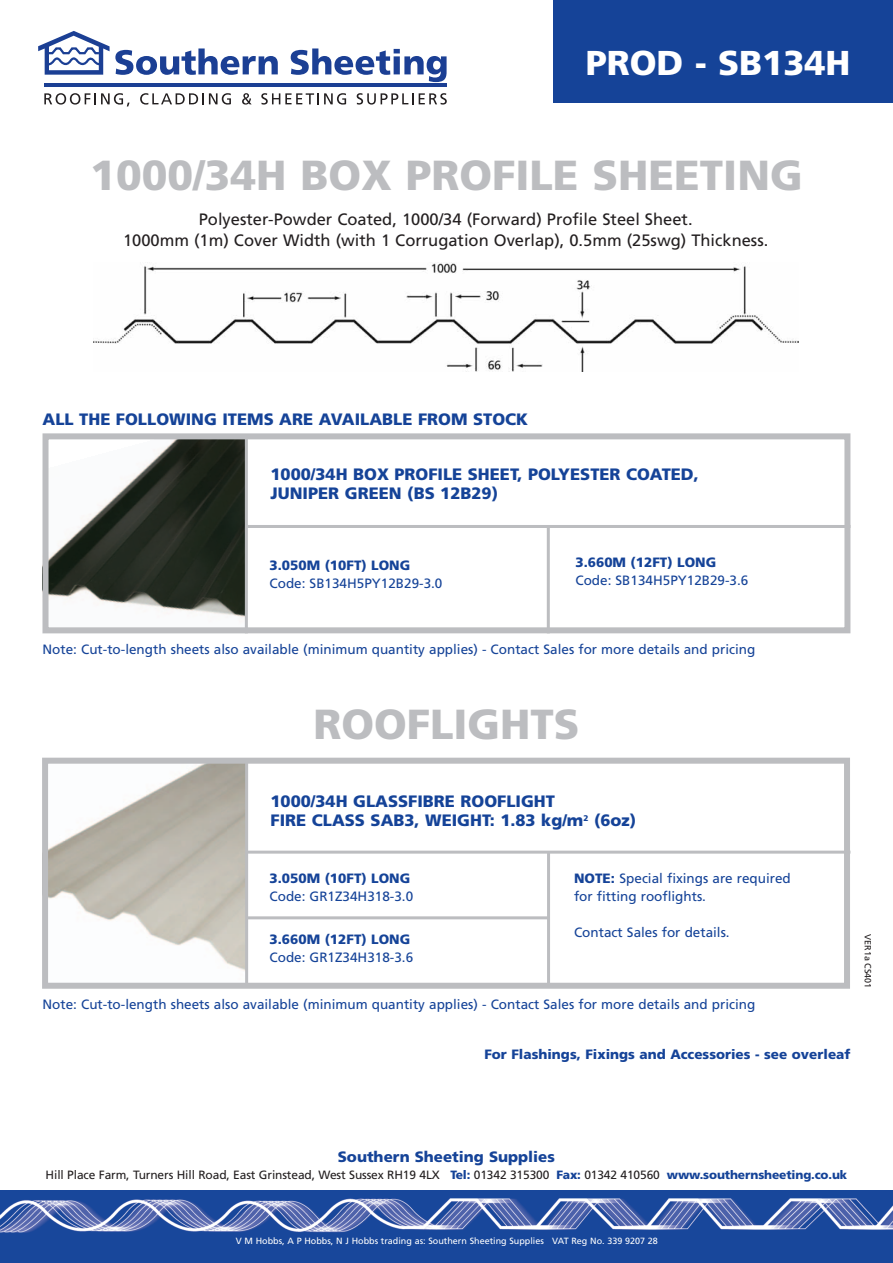
<style>
.page{position:relative;width:893px;height:1263px;background:#fff}
.page>*{position:absolute;margin:0;border:0;box-sizing:border-box;transform-origin:0 0}
.t1{font:900 42px "Frutiger";color:#bcbdc0}
.t2{font:900 34.5px "Frutiger";color:#fff}
.t3{font:900 16.5px/19.5px "Frutiger";color:#154398}
.t4{font:16.5px/21px "Frutiger";color:#231f20;text-align:center}
.t5{font:900 15px "Frutiger";color:#154398}
.t6{font:13.5px/18px "Frutiger";color:#154398}
.t7{font:900 13.5px "Frutiger";color:#154398}
.t8{font:12px "Frutiger";letter-spacing:-.01em;color:#231f20}
.t9{font:9px "Frutiger";color:#fff}
.t10{font:9px "Frutiger";color:#231f20}
.s1{font-weight:900}
.s2{font-weight:900;color:#154398}
</style>
<div class="page">
<img style="left:49px;top:765px;width:196px;height:206px">
<img style="left:50px;top:440px;width:195px;height:186px">
<div style="left:43px;top:433px;width:807px;height:200px;border:6px solid #bcbdc0"></div>
<div style="left:553px;top:0;width:340px;height:102px;background:#154398"></div>
<svg style="left:291px;top:48px;width:156px;height:34px"></svg>
<hr style="left:45px;top:83px;width:402px;height:4px;background:#1b3f94">
<svg style="left:44px;top:93px;width:86px;height:13px"></svg>
<svg style="left:140px;top:93px;width:91px;height:12px"></svg>
<svg style="left:242px;top:93px;width:10px;height:12px"></svg>
<svg style="left:261px;top:93px;width:85px;height:12px"></svg>
<svg style="left:357px;top:93px;width:90px;height:12px"></svg>
<svg style="left:38px;top:31px;width:240px;height:44px"></svg>
<img style="left:0;top:1191px;width:893px;height:72px">
<hr style="left:245px;top:436px;width:3px;height:197px;background:#bcbdc0">
<img style="left:94px;top:263px;width:704px;height:108px">
<hr style="left:247px;top:525px;width:603px;height:3px;background:#bcbdc0">
<hr style="left:547px;top:526px;width:3px;height:107px;background:#bcbdc0">
<hr style="left:547px;top:853px;width:3px;height:132px;background:#bcbdc0">
<div style="left:42px;top:758px;width:808px;height:231px;border:6px solid #bcbdc0"></div>
<hr style="left:245px;top:763px;width:3px;height:222px;background:#bcbdc0">
<hr style="left:247px;top:851px;width:603px;height:3px;background:#bcbdc0">
<hr style="left:247px;top:916px;width:302px;height:3px;background:#bcbdc0">
<h2 class="t2" style="left:586px;top:49px;width:266px">PROD - SB134H</h2>
<h1 class="t1" style="left:90px;top:158px;width:714px">1000/34H BOX PROFILE SHEETING</h1>
<p class="t4" style="left:123px;top:210px;width:647px">Polyester-Powder Coated, 1000/34 (Forward) Profile Steel Sheet.<br>1000mm (1m) Cover Width (with 1 Corrugation Overlap), 0.5mm (25swg) Thickness.</p>
<p class="t3" style="left:43px;top:411px;width:487px">ALL THE FOLLOWING ITEMS ARE AVAILABLE FROM STOCK</p>
<p class="t3" style="left:271px;top:465px;width:430px">1000/34H BOX PROFILE SHEET, POLYESTER COATED,<br>JUNIPER GREEN (BS 12B29)</p>
<p class="t7" style="left:269px;top:560px;width:142px">3.050M (10FT) LONG</p>
<p class="t6" style="left:269px;top:575px;width:174px">Code: SB134H5PY12B29-3.0</p>
<p class="t7" style="left:575px;top:557px;width:142px">3.660M (12FT) LONG</p>
<p class="t6" style="left:575px;top:573px;width:174px">Code: SB134H5PY12B29-3.6</p>
<p class="t6" style="left:43px;top:641px;width:714px">Note: Cut-to-length sheets also available (minimum quantity applies) - Contact Sales for more details and pricing</p>
<h1 class="t1" style="left:313px;top:708px;width:268px">ROOFLIGHTS</h1>
<p class="t3" style="left:271px;top:793px;width:367px">1000/34H GLASSFIBRE ROOFLIGHT<br>FIRE CLASS SAB3, WEIGHT: 1.83 kg/m<sup>2</sup> (6oz)</p>
<p class="t7" style="left:269px;top:873px;width:142px">3.050M (10FT) LONG</p>
<p class="t6" style="left:269px;top:889px;width:145px">Code: GR1Z34H318-3.0</p>
<p class="t7" style="left:269px;top:934px;width:142px">3.660M (12FT) LONG</p>
<p class="t6" style="left:269px;top:949px;width:145px">Code: GR1Z34H318-3.6</p>
<p class="t6" style="left:574px;top:870px;width:218px"><span class="s1">NOTE:</span> Special fixings are required for fitting rooflights.</p>
<p class="t6" style="left:574px;top:924px;width:157px">Contact Sales for details.</p>
<p class="t6" style="left:43px;top:997px;width:714px">Note: Cut-to-length sheets also available (minimum quantity applies) - Contact Sales for more details and pricing</p>
<p class="t7" style="left:484px;top:1049px;width:368px">For Flashings, Fixings and Accessories - see overleaf</p>
<p class="t10" style="left:872px;top:934px;width:56px;rotate:90deg">VER1a CS401</p>
<p class="t5" style="left:338px;top:1151px;width:219px">Southern Sheeting Supplies</p>
<p class="t8" style="left:46px;top:1170px;width:803px">Hill Place Farm, Turners Hill Road, East Grinstead, West Sussex RH19 4LX <span class="s2">Tel:</span> 01342 315300 <span class="s2">Fax:</span> 01342 410560 <span class="s2">www.southernsheeting.co.uk</span></p>
<p class="t9" style="left:236px;top:1238px;width:424px">V M Hobbs, A P Hobbs, N J Hobbs trading as: Southern Sheeting Supplies VAT Reg No. 339 9207 28</p>
</div>
